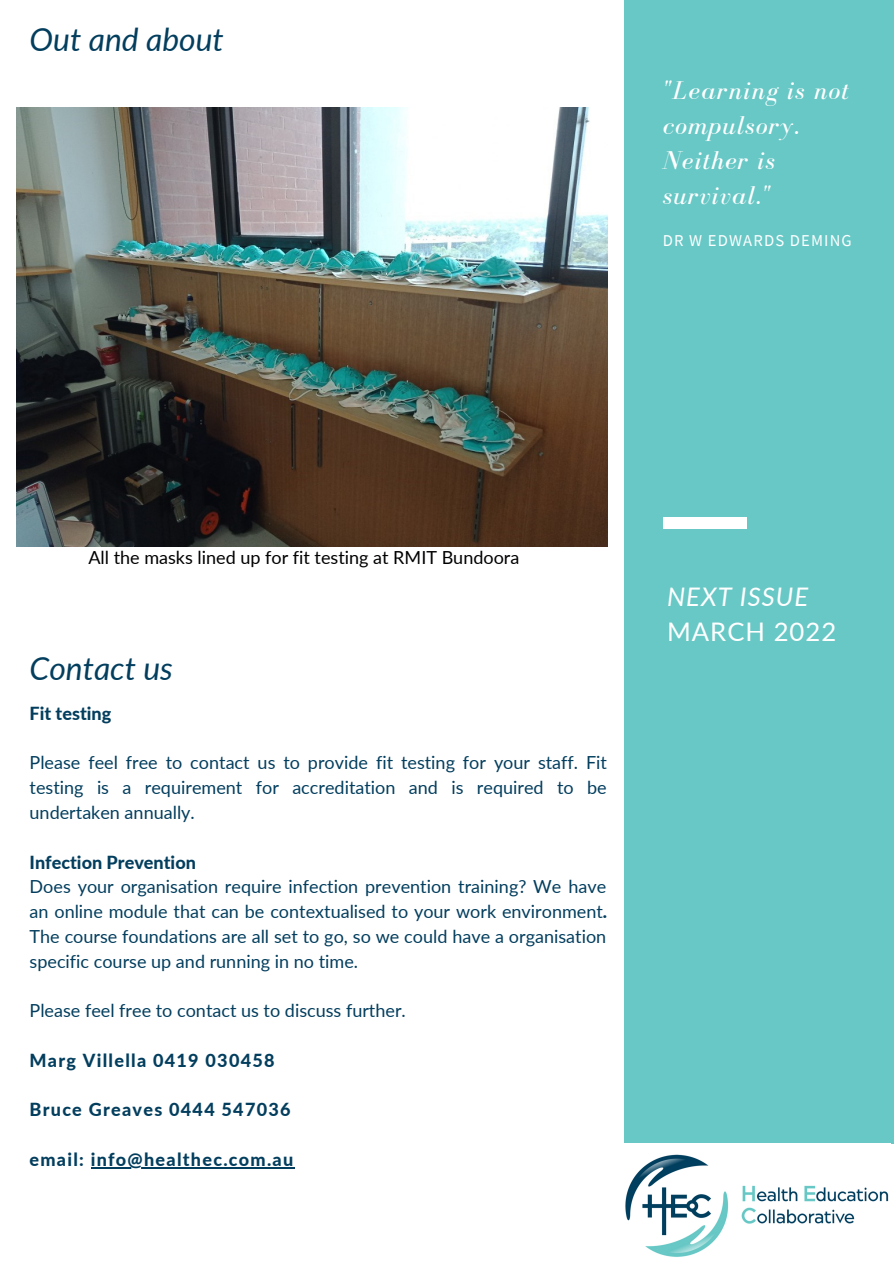
<style>
.page{position:relative;width:894px;height:1264px;background:#fff}
.page>*{position:absolute;margin:0;border:0;box-sizing:border-box;transform-origin:0 0}
.t1{font:italic 31.8px "Lato";color:#033e5e}
.t2{font:italic 26.55px/35px "Bodoni FLF";letter-spacing:.04em;color:#fff}
.t3{font:italic 25.65px "Lato";letter-spacing:.04em;color:#fff}
.t4{font:25.65px "Lato";letter-spacing:.04em;color:#fff}
.t5{font:18px/24.8px "Lato";color:#033e5e;text-align:justify}
.t6{font:800 18px "Lato";letter-spacing:.07em;color:#033e5e}
.t7{font:18px "Lato";color:#000}
.t8{font:800 18px "Lato";color:#033e5e}
.t9{font:16.5px "Source Sans Pro";letter-spacing:.07em;color:#fff}
.s1{font-weight:800}
</style>
<div class="page">
<div style="left:624px;top:0;width:269px;height:1143px;background:#68c8c6"></div>
<img style="left:625px;top:1154px;width:264px;height:103px">
<div style="left:662px;top:518px;width:84px;height:10px;background:#fff"></div>
<img style="left:17px;top:107px;width:590px;height:439px">
<hr style="left:91px;top:1166px;width:203px;height:2px;background:#033e5e">
<p class="t1" style="left:30px;top:19px;width:196px">Out and about</p>
<p class="t2" style="left:662px;top:73px;width:187px">"Learning is not compulsory.<br>Neither is survival."</p>
<p class="t9" style="left:662px;top:230px;width:190px">DR W EDWARDS DEMING</p>
<p class="t7" style="left:88px;top:546px;width:432px">All the masks lined up for fit testing at RMIT Bundoora</p>
<p class="t1" style="left:30px;top:649px;width:145px">Contact us</p>
<p class="t8" style="left:30px;top:702px;width:83px">Fit testing</p>
<p class="t5" style="left:30px;top:750px;width:578px">Please feel free to contact us to provide fit testing for your staff. Fit testing is a requirement for accreditation and is required to be undertaken annually.</p>
<p class="t8" style="left:30px;top:850px;width:168px">Infection Prevention</p>
<p class="t5" style="left:30px;top:874px;width:579px">Does your organisation require infection prevention training? We have an online module that can be contextualised to your work environment<span class="s1">.<br></span>The course foundations are all set to go, so we could have a organisation specific course up and running in no time.</p>
<p class="t5" style="left:30px;top:997px;width:377px">Please feel free to contact us to discuss further.</p>
<p class="t6" style="left:30px;top:1048px;width:246px">Marg Villella 0419 030458</p>
<p class="t6" style="left:30px;top:1098px;width:262px">Bruce Greaves 0444 547036</p>
<p class="t6" style="left:30px;top:1148px;width:265px">email: info@healthec.com.au</p>
<p class="t3" style="left:667px;top:580px;width:142px">NEXT ISSUE</p>
<p class="t4" style="left:667px;top:615px;width:171px">MARCH 2022</p>
</div>
